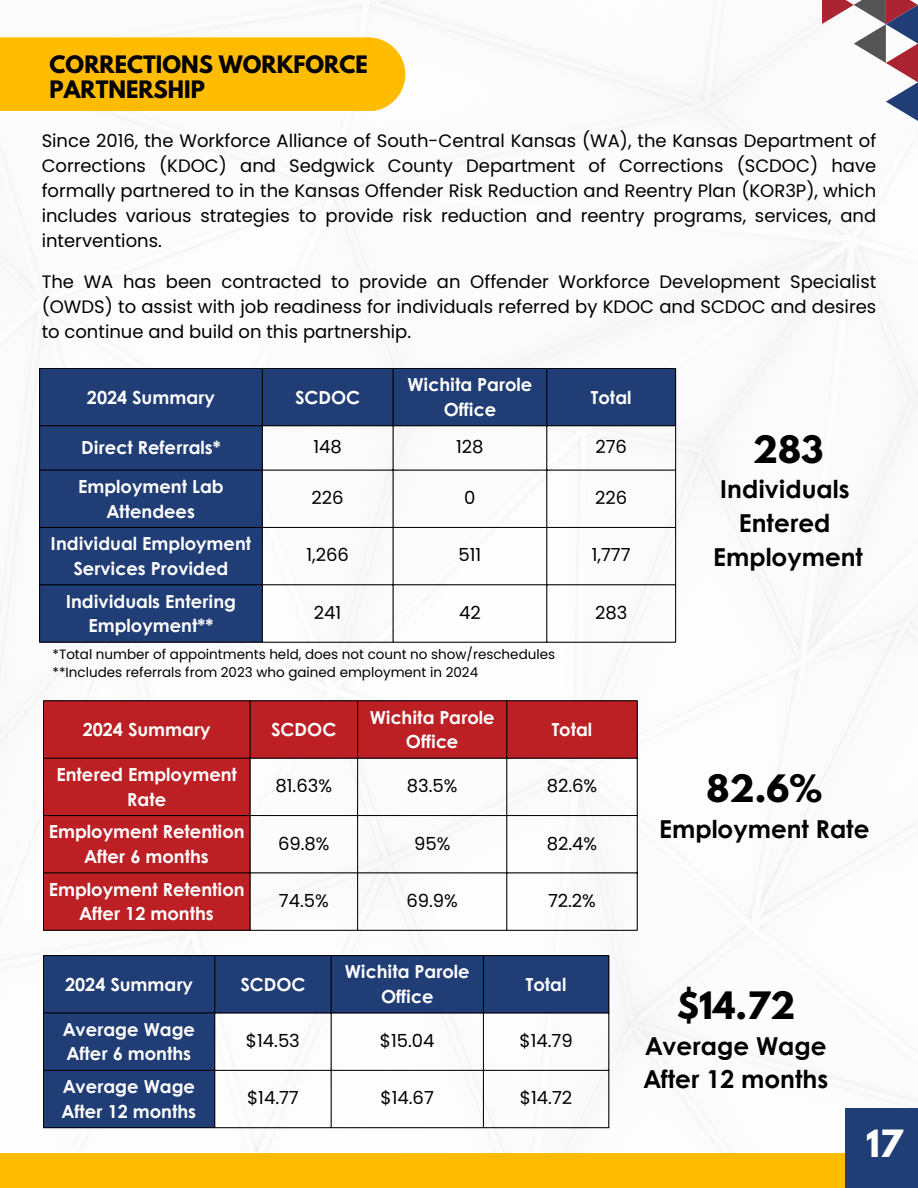
<style>
.page{position:relative;width:918px;height:1188px;background:#fff}
.page>*{position:absolute;margin:0;border:0;box-sizing:border-box;transform-origin:0 0}
.t1{font:700 33.45px "League Spartan";color:#000}
.t2{font:700 33.3px "League Spartan";color:#fff}
.t3{font:700 24.75px/33.8px "Century Gothic";color:#000;text-align:center}
.t4{font:700 21.3px/25.5px "League Spartan";color:#000}
.t5{font:18px/25px "Poppins";color:#000;text-align:justify}
.t6{font:700 18px/24.8px "Century Gothic";color:#fff;text-align:center}
.t7{font:13.5px "Poppins";color:#000}
</style>
<div class="page">
<img style="left:0;top:0;width:918px;height:1153px">
<div style="left:0;top:1153px;width:918px;height:35px;background:#ffbc00"></div>
<div style="left:0;top:37px;width:405px;height:74px;background:#ffbc00"></div>
<svg style="left:822px;top:0;width:96px;height:160px"></svg>
<svg style="left:40px;top:369px;width:635px;height:273px"></svg>
<hr style="left:39px;top:369px;width:1px;height:273px;background:#000">
<hr style="left:262px;top:369px;width:1px;height:273px;background:#000">
<hr style="left:393px;top:369px;width:1px;height:273px;background:#000">
<hr style="left:547px;top:369px;width:1px;height:273px;background:#000">
<hr style="left:675px;top:369px;width:1px;height:273px;background:#000">
<hr style="left:39px;top:368px;width:637px;height:1px;background:#000">
<hr style="left:39px;top:425px;width:637px;height:1px;background:#000">
<hr style="left:39px;top:470px;width:637px;height:1px;background:#000">
<hr style="left:39px;top:527px;width:637px;height:1px;background:#000">
<hr style="left:39px;top:585px;width:637px;height:1px;background:#000">
<hr style="left:39px;top:642px;width:637px;height:1px;background:#000">
<svg style="left:44px;top:702px;width:594px;height:229px;fill:#bc2025"></svg>
<hr style="left:43px;top:701px;width:1px;height:229px;background:#000">
<hr style="left:250px;top:701px;width:1px;height:229px;background:#000">
<hr style="left:357px;top:701px;width:1px;height:229px;background:#000">
<hr style="left:507px;top:701px;width:1px;height:229px;background:#000">
<hr style="left:637px;top:701px;width:1px;height:229px;background:#000">
<hr style="left:43px;top:701px;width:594px;height:1px;background:#000">
<hr style="left:43px;top:758px;width:594px;height:1px;background:#000">
<hr style="left:43px;top:815px;width:594px;height:1px;background:#000">
<hr style="left:43px;top:873px;width:594px;height:1px;background:#000">
<hr style="left:43px;top:930px;width:594px;height:1px;background:#000">
<svg style="left:44px;top:956px;width:565px;height:171px;fill:#203d75"></svg>
<hr style="left:43px;top:956px;width:1px;height:171px;background:#000">
<hr style="left:214px;top:956px;width:1px;height:171px;background:#000">
<hr style="left:331px;top:956px;width:1px;height:171px;background:#000">
<hr style="left:483px;top:956px;width:1px;height:171px;background:#000">
<hr style="left:609px;top:956px;width:1px;height:171px;background:#000">
<hr style="left:43px;top:955px;width:566px;height:1px;background:#000">
<hr style="left:43px;top:1013px;width:566px;height:1px;background:#000">
<hr style="left:43px;top:1070px;width:566px;height:1px;background:#000">
<hr style="left:43px;top:1127px;width:566px;height:1px;background:#000">
<div style="left:845px;top:1109px;width:73px;height:79px;background:#203d75"></div>
<h4 class="t4" style="left:50px;top:54px;width:320px">CORRECTIONS WORKFORCE<br>PARTNERSHIP</h4>
<p class="t5" style="left:42px;top:128px;width:836px">Since 2016, the Workforce Alliance of South-Central Kansas (WA), the Kansas Department of Corrections (KDOC) and Sedgwick County Department of Corrections (SCDOC) have formally partnered to in the Kansas Offender Risk Reduction and Reentry Plan (KOR3P), which includes various strategies to provide risk reduction and reentry programs, services, and interventions.</p>
<h3 class="t5" style="left:42px;top:269px;width:836px">The WA has been contracted to provide an Offender Workforce Development Specialist (OWDS) to assist with job readiness for individuals referred by KDOC and SCDOC and desires to continue and build on this partnership.</h3>
<h4 class="t6" style="left:87px;top:384px;width:129px">2024 Summary</h4>
<p class="t6" style="left:295px;top:384px;width:67px">SCDOC</p>
<p class="t6" style="left:407px;top:371px;width:127px">Wichita Parole<br>Office</p>
<p class="t6" style="left:591px;top:384px;width:42px">Total</p>
<p class="t6" style="left:81px;top:434px;width:141px">Direct Referrals*</p>
<p class="t5" style="left:313px;top:434px;width:30px">148</p>
<p class="t5" style="left:456px;top:434px;width:29px">128</p>
<p class="t5" style="left:595px;top:434px;width:33px">276</p>
<p class="t6" style="left:78px;top:473px;width:147px">Employment Lab<br>Attendees</p>
<p class="t5" style="left:312px;top:485px;width:34px">226</p>
<p class="t5" style="left:464px;top:485px;width:13px">0</p>
<p class="t5" style="left:595px;top:485px;width:34px">226</p>
<p class="t6" style="left:51px;top:531px;width:202px">Individual Employment<br>Services Provided</p>
<p class="t5" style="left:306px;top:543px;width:44px">1,266</p>
<p class="t5" style="left:459px;top:543px;width:24px">511</p>
<p class="t5" style="left:592px;top:543px;width:40px">1,777</p>
<p class="t6" style="left:66px;top:588px;width:172px">Individuals Entering<br>Employment**</p>
<p class="t5" style="left:314px;top:600px;width:29px">241</p>
<p class="t5" style="left:459px;top:600px;width:23px">42</p>
<p class="t5" style="left:595px;top:600px;width:34px">283</p>
<p class="t7" style="left:52px;top:645px;width:504px">*Total number of appointments held, does not count no show/reschedules</p>
<h1 class="t7" style="left:52px;top:663px;width:427px">**Includes referrals from 2023 who gained employment in 2024</h1>
<p class="t6" style="left:83px;top:716px;width:129px">2024 Summary</p>
<h1 class="t6" style="left:271px;top:716px;width:67px">SCDOC</h1>
<h2 class="t6" style="left:370px;top:704px;width:127px">Wichita Parole<br>Office</h2>
<p class="t6" style="left:552px;top:716px;width:42px">Total</p>
<p class="t6" style="left:56px;top:761px;width:182px">Entered Employment<br>Rate</p>
<p class="t5" style="left:276px;top:773px;width:58px">81.63%</p>
<p class="t5" style="left:407px;top:773px;width:52px">83.5%</p>
<p class="t5" style="left:547px;top:773px;width:52px">82.6%</p>
<p class="t6" style="left:49px;top:819px;width:197px">Employment Retention<br>After 6 months</p>
<p class="t5" style="left:278px;top:831px;width:53px">69.8%</p>
<p class="t5" style="left:414px;top:831px;width:38px">95%</p>
<p class="t5" style="left:547px;top:831px;width:52px">82.4%</p>
<p class="t6" style="left:49px;top:876px;width:197px">Employment Retention<br>After 12 months</p>
<p class="t5" style="left:279px;top:888px;width:51px">74.5%</p>
<p class="t5" style="left:406px;top:888px;width:53px">69.9%</p>
<p class="t5" style="left:548px;top:888px;width:49px">72.2%</p>
<p class="t1" style="left:753px;top:432px;width:72px">283</p>
<p class="t3" style="left:713px;top:471px;width:151px">Individuals<br>Entered<br>Employment</p>
<p class="t1" style="left:707px;top:772px;width:117px">82.6%</p>
<p class="t3" style="left:659px;top:811px;width:212px">Employment Rate</p>
<p class="t6" style="left:65px;top:971px;width:129px">2024 Summary</p>
<p class="t6" style="left:240px;top:971px;width:67px">SCDOC</p>
<p class="t6" style="left:345px;top:959px;width:127px">Wichita Parole<br>Office</p>
<p class="t6" style="left:526px;top:971px;width:42px">Total</p>
<p class="t6" style="left:63px;top:1016px;width:133px;text-align:left">Average Wage<br>After 6 months</p>
<h1 class="t5" style="left:246px;top:1028px;width:55px">$14.53</h1>
<h2 class="t5" style="left:380px;top:1028px;width:56px">$15.04</h2>
<p class="t5" style="left:520px;top:1028px;width:55px">$14.79</p>
<p class="t6" style="left:62px;top:1073px;width:136px;text-align:left">Average Wage<br>After 12 months</p>
<p class="t5" style="left:247px;top:1086px;width:53px">$14.77</p>
<p class="t5" style="left:381px;top:1086px;width:55px">$14.67</p>
<p class="t5" style="left:520px;top:1086px;width:54px">$14.72</p>
<p class="t1" style="left:677px;top:989px;width:120px">$14.72</p>
<p class="t3" style="left:644px;top:1028px;width:186px;text-align:left">Average Wage<br>After 12 months</p>
<h2 class="t2" style="left:866px;top:1127px;width:38px">17</h2>
</div>
